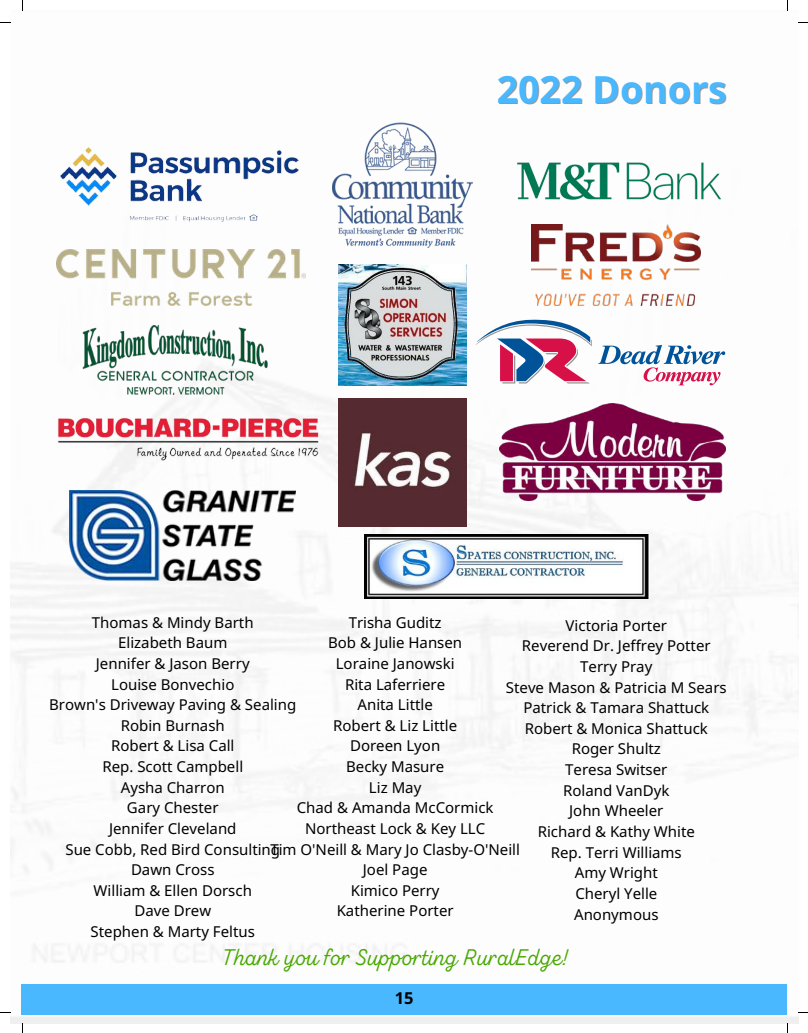
<style>
.page{position:relative;width:808px;height:1033px;background:#fff}
.page>*{position:absolute;margin:0;border:0;box-sizing:border-box;transform-origin:0 0}
.t1{font:700 37.5px "Noto Sans";color:#49b8ff}
.t2{font:22.5px "Zing Script Rust R Base";color:#48a800}
.t3{font:700 16.5px "Noto Sans";color:#000}
.t4{font:15px/20.6px "Noto Sans";color:#000;text-align:center}
</style>
<div class="page">
<img style="left:10px;top:10px;width:788px;height:1013px">
<div style="left:22px;top:984px;width:765px;height:30px;background:#49b8ff"></div>
<img style="left:332px;top:122px;width:140px;height:125px">
<img style="left:56px;top:143px;width:250px;height:82px">
<img style="left:56px;top:250px;width:250px;height:55px">
<svg style="left:475px;top:320px;width:116px;height:63px"></svg>
<svg style="left:598px;top:345px;width:127px;height:40px"></svg>
<img style="left:44px;top:403px;width:289px;height:68px">
<img style="left:531px;top:225px;width:170px;height:80px">
<img style="left:70px;top:491px;width:226px;height:90px">
<img style="left:338px;top:398px;width:128px;height:128px">
<img style="left:499px;top:151px;width:226px;height:59px">
<img style="left:56px;top:325px;width:239px;height:69px">
<img style="left:499px;top:403px;width:226px;height:98px">
<img style="left:338px;top:265px;width:128px;height:120px">
<img style="left:364px;top:535px;width:285px;height:63px">
<h1 class="t1" style="left:496px;top:63px;width:232px">2022 Donors</h1>
<p class="t4" style="left:49px;top:611px;width:248px">Thomas &amp; Mindy Barth<br>Elizabeth Baum<br>Jennifer &amp; Jason Berry<br>Louise Bonvechio<br>Brown's Driveway Paving &amp; Sealing<br>Robin Burnash<br>Robert &amp; Lisa Call<br>Rep. Scott Campbell<br>Aysha Charron<br>Gary Chester<br>Jennifer Cleveland<br>Sue Cobb, Red Bird Consulting<br>Dawn Cross<br>William &amp; Ellen Dorsch<br>Dave Drew<br>Stephen &amp; Marty Feltus</p>
<p class="t4" style="left:270px;top:611px;width:251px">Trisha Guditz<br>Bob &amp; Julie Hansen<br>Loraine Janowski<br>Rita Laferriere<br>Anita Little<br>Robert &amp; Liz Little<br>Doreen Lyon<br>Becky Masure<br>Liz May<br>Chad &amp; Amanda McCormick<br>Northeast Lock &amp; Key LLC<br>Tim O'Neill &amp; Mary Jo Clasby-O'Neill<br>Joel Page<br>Kimico Perry<br>Katherine Porter</p>
<p class="t4" style="left:506px;top:614px;width:222px">Victoria Porter<br>Reverend Dr. Jeffrey Potter<br>Terry Pray<br>Steve Mason &amp; Patricia M Sears<br>Patrick &amp; Tamara Shattuck<br>Robert &amp; Monica Shattuck<br>Roger Shultz<br>Teresa Switser<br>Roland VanDyk<br>John Wheeler<br>Richard &amp; Kathy White<br>Rep. Terri Williams<br>Amy Wright<br>Cheryl Yelle<br>Anonymous</p>
<h2 class="t2" style="left:222px;top:947px;width:348px">Thank you for Supporting RuralEdge!</h2>
<p class="t3" style="left:395px;top:986px;width:20px">15</p>
</div>
